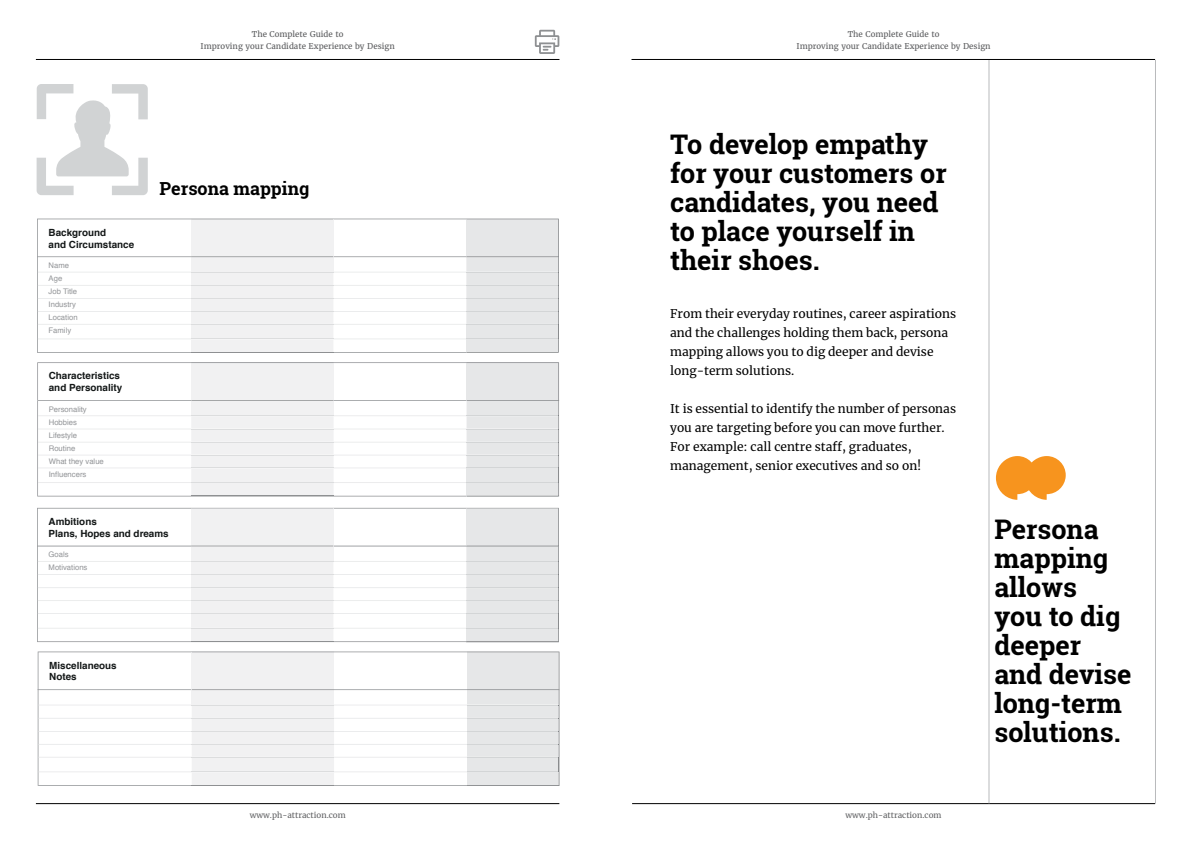
<style>
.page{position:relative;width:1191px;height:842px;background:#fff}
.page>*{position:absolute;margin:0;border:0;box-sizing:border-box;transform-origin:0 0}
.t1{font:700 27px/29px "Roboto Slab";color:#000}
.t2{font:700 18px "Roboto Slab";color:#000}
.t3{font:12px/19px "Merriweather";color:#000}
.t4{font:700 9.9px/11.8px "Helvetica";color:#131717}
.t5{font:8px/12px "Merriweather";color:#5e5f61;text-align:center}
.t6{font:8px "Merriweather";color:#5e5f61}
.t7{font:7.7px/13.1px "Helvetica";color:#939598}
</style>
<div class="page">
<hr style="left:36px;top:803px;width:523px;height:1px;background:#000">
<hr style="left:36px;top:59px;width:523px;height:1px;background:#000">
<hr style="left:631px;top:59px;width:524px;height:1px;background:#000">
<hr style="left:632px;top:803px;width:523px;height:1px;background:#000">
<hr style="left:988px;top:60px;width:1px;height:744px;background:#9b9da0">
<hr style="left:1155px;top:60px;width:1px;height:744px;background:#9b9da0">
<svg style="left:996px;top:456px;width:69px;height:44px"></svg>
<svg style="left:37px;top:84px;width:111px;height:111px"></svg>
<svg style="left:37px;top:219px;width:522px;height:134px"></svg>
<hr style="left:191px;top:324px;width:142px;height:1px;background:#dcddde">
<hr style="left:191px;top:496px;width:142px;height:1px;background:#8e9092">
<svg style="left:37px;top:362px;width:522px;height:134px"></svg>
<hr style="left:191px;top:468px;width:142px;height:1px;background:#dcddde">
<svg style="left:37px;top:508px;width:522px;height:134px"></svg>
<hr style="left:191px;top:613px;width:142px;height:1px;background:#dcddde">
<svg style="left:38px;top:651px;width:522px;height:135px"></svg>
<hr style="left:192px;top:757px;width:142px;height:1px;background:#dcddde">
<svg style="left:535px;top:30px;width:24px;height:24px"></svg>
<p class="t5" style="left:201px;top:28px;width:196px">The Complete Guide to<br>Improving your Candidate Experience by Design</p>
<p class="t4" style="left:49px;top:227px;width:87px">Background<br>and Circumstance</p>
<p class="t7" style="left:49px;top:259px;width:31px">Name<br>Age<br>Job Title<br>Industry<br>Location<br>Family</p>
<p class="t4" style="left:49px;top:371px;width:75px">Characteristics and Personality</p>
<p class="t7" style="left:49px;top:403px;width:57px">Personality<br>Hobbies<br>Lifestyle<br>Routine<br>What they value<br>Influencers</p>
<h2 class="t2" style="left:160px;top:176px;width:151px">Persona mapping</h2>
<p class="t4" style="left:49px;top:516px;width:122px">Ambitions<br>Plans, Hopes and dreams</p>
<p class="t7" style="left:49px;top:549px;width:40px">Goals<br>Motivations</p>
<p class="t4" style="left:49px;top:660px;width:69px">Miscellaneous<br>Notes</p>
<p class="t6" style="left:250px;top:810px;width:97px">www.ph-attraction.com</p>
<p class="t5" style="left:796px;top:28px;width:196px">The Complete Guide to<br>Improving your Candidate Experience by Design</p>
<h1 class="t1" style="left:670px;top:129px;width:278px">To develop empathy for your customers or candidates, you need to place yourself in their shoes.</h1>
<p class="t3" style="left:670px;top:304px;width:287px">From their everyday routines, career aspirations and the challenges holding them back, persona mapping allows you to dig deeper and devise long-term solutions.</p>
<p class="t3" style="left:670px;top:399px;width:287px">It is essential to identify the number of personas you are targeting before you can move further.<br>For example: call centre staff, graduates, management, senior executives and so on!</p>
<p class="t6" style="left:845px;top:810px;width:97px">www.ph-attraction.com</p>
<h1 class="t1" style="left:994px;top:514px;width:139px">Persona mapping allows you to dig deeper and devise long-term solutions.</h1>
</div>
